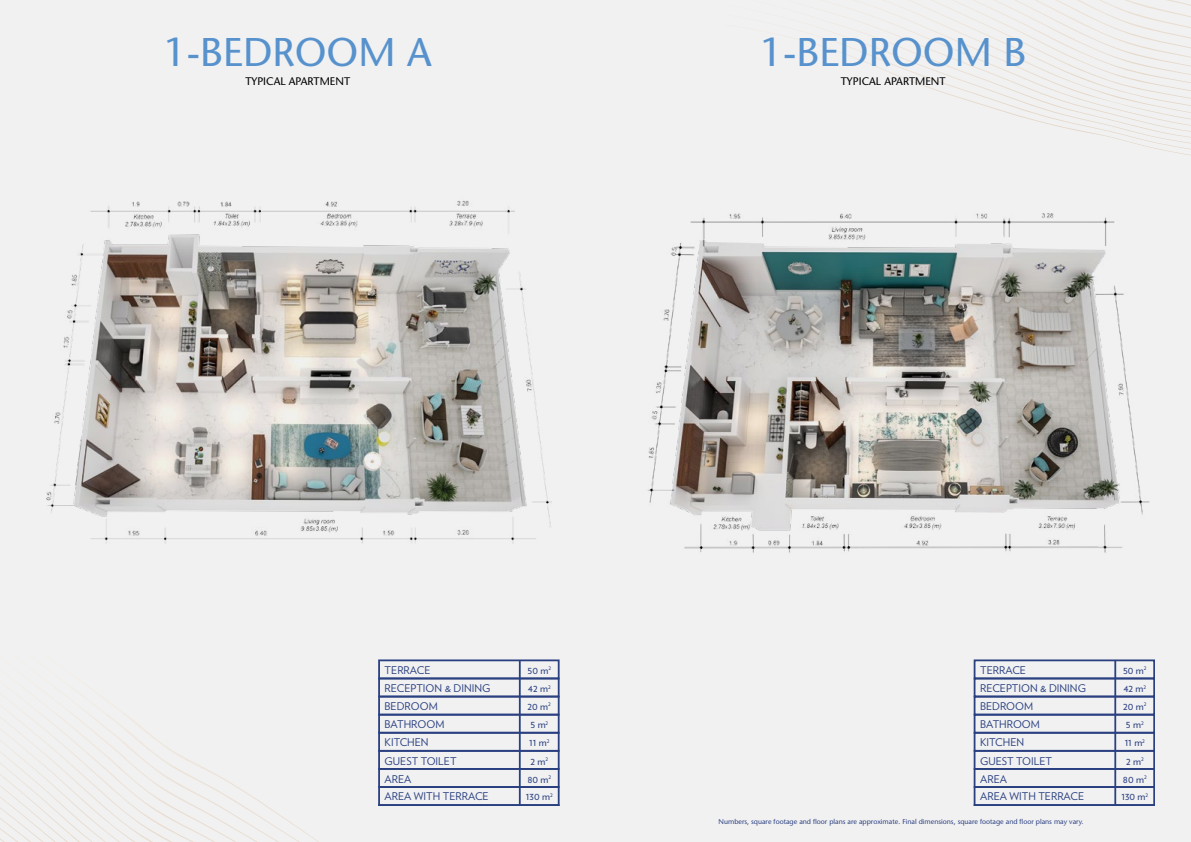
<style>
.page{position:relative;width:1191px;height:842px;background:#f1f1f2}
.page>*{position:absolute;margin:0;border:0;box-sizing:border-box;transform-origin:0 0}
.t1{font:40px "Stone Sans";color:#5792cd}
.t2{font:11px "Stone Sans";color:#000}
.t3{font:10.6px "Verlag";color:#2a4080}
.t4{font:7px "Stone Sans";color:#2b4080}
</style>
<div class="page">
<img style="left:815px;top:5px;width:376px;height:10px">
<img style="left:805px;top:15px;width:386px;height:10px">
<img style="left:786px;top:25px;width:405px;height:130px">
<img style="left:0;top:693px;width:194px;height:94px">
<img style="left:0;top:704px;width:172px;height:83px">
<img style="left:0;top:716px;width:153px;height:71px">
<img style="left:0;top:728px;width:136px;height:59px">
<img style="left:0;top:739px;width:120px;height:48px">
<img style="left:0;top:751px;width:106px;height:36px">
<img style="left:0;top:762px;width:93px;height:25px">
<img style="left:0;top:774px;width:80px;height:13px">
<img style="left:0;top:785px;width:68px;height:2px">
<img style="left:1px;top:787px;width:559px;height:10px">
<img style="left:0;top:797px;width:560px;height:10px">
<img style="left:0;top:807px;width:319px;height:35px">
<div style="left:378px;top:660px;width:181px;height:19px;border:2px solid #2a4080"></div>
<div style="left:378px;top:677px;width:181px;height:20px;border:2px solid #2a4080"></div>
<div style="left:378px;top:696px;width:181px;height:19px;border:2px solid #2a4080"></div>
<div style="left:378px;top:714px;width:181px;height:20px;border:2px solid #2a4080"></div>
<div style="left:378px;top:732px;width:181px;height:20px;border:2px solid #2a4080"></div>
<div style="left:378px;top:750px;width:181px;height:20px;border:2px solid #2a4080"></div>
<div style="left:378px;top:768px;width:181px;height:20px;border:2px solid #2a4080"></div>
<div style="left:378px;top:786px;width:181px;height:20px;border:2px solid #2a4080"></div>
<svg style="left:378px;top:804px;width:181px;height:2px"></svg>
<hr style="left:519px;top:661px;width:1px;height:145px;background:#2a4080">
<div style="left:973px;top:660px;width:182px;height:19px;border:2px solid #2a4080"></div>
<div style="left:973px;top:677px;width:182px;height:20px;border:2px solid #2a4080"></div>
<div style="left:973px;top:696px;width:182px;height:19px;border:2px solid #2a4080"></div>
<div style="left:973px;top:714px;width:182px;height:20px;border:2px solid #2a4080"></div>
<div style="left:973px;top:732px;width:182px;height:20px;border:2px solid #2a4080"></div>
<div style="left:973px;top:750px;width:182px;height:20px;border:2px solid #2a4080"></div>
<div style="left:973px;top:768px;width:182px;height:20px;border:2px solid #2a4080"></div>
<div style="left:973px;top:786px;width:182px;height:20px;border:2px solid #2a4080"></div>
<svg style="left:973px;top:804px;width:182px;height:2px"></svg>
<hr style="left:1114px;top:661px;width:2px;height:145px;background:#2a4080">
<img style="left:46px;top:200px;width:506px;height:344px">
<img style="left:648px;top:213px;width:502px;height:340px">
<h1 class="t1" style="left:164px;top:28px;width:269px">1-BEDROOM A</h1>
<p class="t2" style="left:245px;top:75px;width:106px">TYPICAL APARTMENT</p>
<h1 class="t1" style="left:760px;top:28px;width:268px">1-BEDROOM B</h1>
<p class="t2" style="left:841px;top:75px;width:106px">TYPICAL APARTMENT</p>
<p class="t3" style="left:385px;top:662px;width:47px">TERRACE</p>
<p class="t3" style="left:527px;top:662px;width:25px">50 m<sup>2</sup></p>
<p class="t3" style="left:385px;top:680px;width:107px">RECEPTION &amp; DINING</p>
<p class="t3" style="left:528px;top:680px;width:24px">42 m<sup>2</sup></p>
<p class="t3" style="left:385px;top:698px;width:55px">BEDROOM</p>
<p class="t3" style="left:527px;top:698px;width:25px">20 m<sup>2</sup></p>
<p class="t3" style="left:385px;top:716px;width:61px">BATHROOM</p>
<p class="t3" style="left:530px;top:716px;width:19px">5 m<sup>2</sup></p>
<p class="t3" style="left:385px;top:734px;width:46px">KITCHEN</p>
<p class="t3" style="left:529px;top:734px;width:22px">11 m<sup>2</sup></p>
<p class="t3" style="left:385px;top:753px;width:73px">GUEST TOILET</p>
<p class="t3" style="left:530px;top:753px;width:19px">2 m<sup>2</sup></p>
<p class="t3" style="left:385px;top:771px;width:28px">AREA</p>
<p class="t3" style="left:527px;top:771px;width:25px">80 m<sup>2</sup></p>
<p class="t3" style="left:385px;top:788px;width:106px">AREA WITH TERRACE</p>
<p class="t3" style="left:526px;top:788px;width:28px">130 m<sup>2</sup></p>
<p class="t3" style="left:980px;top:662px;width:47px">TERRACE</p>
<p class="t3" style="left:1123px;top:662px;width:25px">50 m<sup>2</sup></p>
<p class="t3" style="left:980px;top:680px;width:107px">RECEPTION &amp; DINING</p>
<p class="t3" style="left:1123px;top:680px;width:24px">42 m<sup>2</sup></p>
<p class="t3" style="left:980px;top:698px;width:55px">BEDROOM</p>
<p class="t3" style="left:1123px;top:698px;width:25px">20 m<sup>2</sup></p>
<p class="t3" style="left:980px;top:716px;width:61px">BATHROOM</p>
<p class="t3" style="left:1126px;top:716px;width:19px">5 m<sup>2</sup></p>
<p class="t3" style="left:980px;top:734px;width:46px">KITCHEN</p>
<p class="t3" style="left:1124px;top:734px;width:22px">11 m<sup>2</sup></p>
<p class="t3" style="left:980px;top:753px;width:73px">GUEST TOILET</p>
<p class="t3" style="left:1126px;top:753px;width:19px">2 m<sup>2</sup></p>
<p class="t3" style="left:980px;top:771px;width:28px">AREA</p>
<p class="t3" style="left:1122px;top:771px;width:25px">80 m<sup>2</sup></p>
<p class="t3" style="left:980px;top:788px;width:106px">AREA WITH TERRACE</p>
<p class="t3" style="left:1121px;top:788px;width:28px">130 m<sup>2</sup></p>
<p class="t4" style="left:718px;top:817px;width:366px">Numbers, square footage and floor plans are approximate. Final dimensions, square footage and floor plans may vary.</p>
</div>
